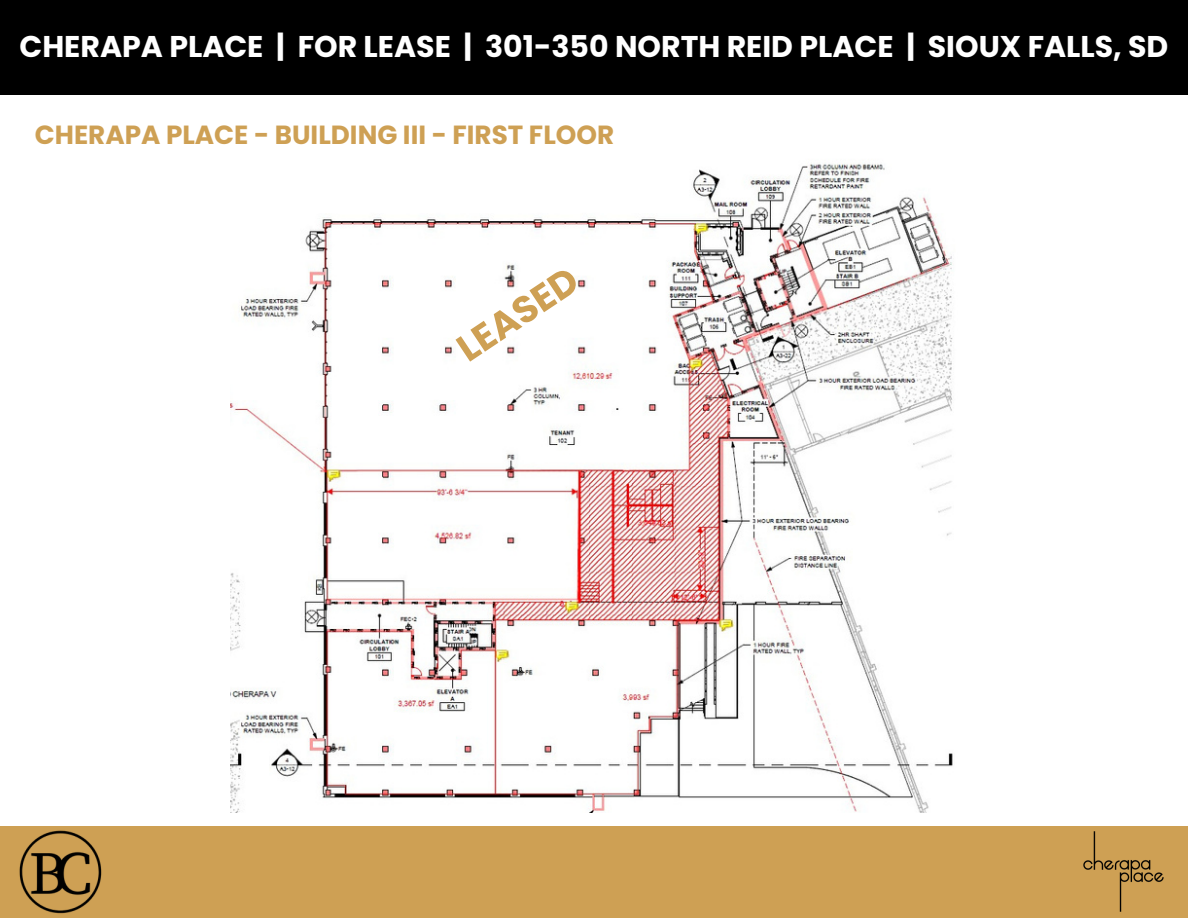
<style>
.page{position:relative;width:1188px;height:918px;background:#fff}
.page>*{position:absolute;margin:0;border:0;box-sizing:border-box;transform-origin:0 0}
.t1{font:700 37.5px "Poppins";color:#cea054}
.t2{font:700 30px "Poppins";color:#fff}
.t3{font:700 26.25px "Poppins";color:#cea054}
</style>
<div class="page">
<div style="left:0;top:0;width:1188px;height:94px;background:#000"></div>
<div style="left:0;top:826px;width:1188px;height:92px;background:#cea054"></div>
<img style="left:19px;top:830px;width:83px;height:84px">
<img style="left:1083px;top:831px;width:81px;height:81px">
<img style="left:230px;top:163px;width:723px;height:649px">
<h1 class="t2" style="left:20px;top:25px;width:1150px">CHERAPA PLACE | FOR LEASE | 301-350 NORTH REID PLACE | SIOUX FALLS, SD</h1>
<p class="t3" style="left:35px;top:117px;width:581px">CHERAPA PLACE - BUILDING III - FIRST FLOOR</p>
<p class="t1" style="left:446px;top:330px;width:138px;rotate:-34deg">LEASED</p>
</div>
